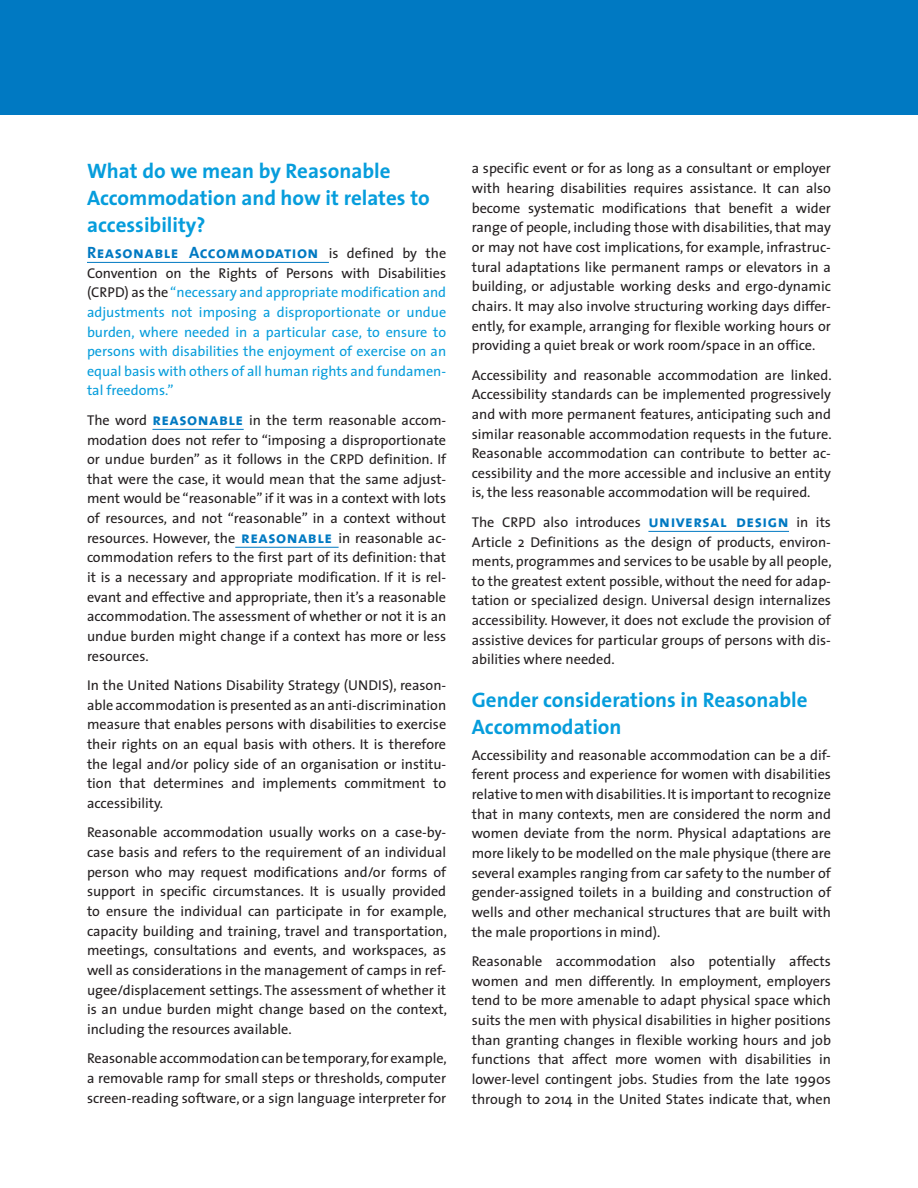
<style>
.page{position:relative;width:918px;height:1188px;background:#fff}
.page>*{position:absolute;margin:0;border:0;box-sizing:border-box;transform-origin:0 0}
.t1{font:700 21px/27px "The Sans";color:#069ddc}
.t2{font:16.5px "The Sans Bold Caps";letter-spacing:.03em;color:#0079c2}
.t3{font:14.25px/19.6px "The Sans";color:#231f20;text-align:justify}
.t4{font:14.25px/19.6px "The Sans";color:#069ddc;text-align:justify}
.s1{font-family:"The Sans";font-size:14.25px;color:#231f20}
.s2{color:#231f20}
.s3{font-family:"The Sans Bold Caps";font-size:16.5px;color:#0079c2}
</style>
<div class="page">
<div style="left:0;top:0;width:918px;height:115px;background:#0079c2"></div>
<hr style="left:87px;top:262px;width:242px;height:1px;background:#0079c2">
<hr style="left:152px;top:429px;width:92px;height:1px;background:#0079c2">
<hr style="left:235px;top:547px;width:104px;height:1px;background:#0079c2">
<hr style="left:648px;top:531px;width:141px;height:1px;background:#0079c2">
<h1 class="t1" style="left:87px;top:157px;width:344px">What do we mean by Reasonable<br>Accommodation and how it relates to accessibility?</h1>
<p class="t2" style="left:87px;top:239px;width:361px">Reasonable Accommodation <span class="s1">is defined by the</span></p>
<p class="t4" style="left:87px;top:262px;width:361px"><span class="s2">Convention on the Rights of Persons with Disabilities (CRPD) as the</span> “necessary and appropriate modification and adjustments not imposing a disproportionate or undue burden, where needed in a particular case, to ensure to persons with disabilities the enjoyment of exercise on an equal basis with others of all human rights and fundamen&shy;tal freedoms.”</p>
<p class="t3" style="left:87px;top:410px;width:361px">The word <span class="s3">reasonable</span> in the term reasonable accom&shy;modation does not refer to “imposing a disproportionate or undue burden” as it follows in the CRPD definition. If that were the case, it would mean that the same adjust&shy;ment would be “reasonable” if it was in a context with lots of resources, and not “reasonable” in a context without resources. However, the <span class="s3">reasonable</span> in reasonable ac&shy;commodation refers to the first part of its definition: that it is a necessary and appropriate modification. If it is rel&shy;evant and effective and appropriate, then it’s a reasonable accommodation. The assessment of whether or not it is an undue burden might change if a context has more or less resources.</p>
<p class="t3" style="left:87px;top:675px;width:361px">In the United Nations Disability Strategy (UNDIS), reason&shy;able accommodation is presented as an anti-discrimination measure that enables persons with disabilities to exercise their rights on an equal basis with others. It is therefore the legal and/or policy side of an organisation or institu&shy;tion that determines and implements commitment to accessibility.</p>
<p class="t3" style="left:87px;top:822px;width:361px">Reasonable accommodation usually works on a case-by&shy;case basis and refers to the requirement of an individual person who may request modifications and/or forms of support in specific circumstances. It is usually provided to ensure the individual can participate in for example, capacity building and training, travel and transportation, meetings, consultations and events, and workspaces, as well as considerations in the management of camps in ref&shy;ugee/displacement settings. The assessment of whether it is an undue burden might change based on the context, including the resources available.</p>
<p class="t3" style="left:87px;top:1048px;width:361px">Reasonable accommodation can be temporary, for example, a removable ramp for small steps or thresholds, computer screen-reading software, or a sign language interpreter for</p>
<p class="t3" style="left:472px;top:158px;width:361px">a specific event or for as long as a consultant or employer with hearing disabilities requires assistance. It can also become systematic modifications that benefit a wider range of people, including those with disabilities, that may or may not have cost implications, for example, infrastruc&shy;tural adaptations like permanent ramps or elevators in a building, or adjustable working desks and ergo-dynamic chairs. It may also involve structuring working days differ&shy;ently, for example, arranging for flexible working hours or providing a quiet break or work room/space in an office.</p>
<p class="t3" style="left:472px;top:365px;width:361px">Accessibility and reasonable accommodation are linked.<br>Accessibility standards can be implemented progressively and with more permanent features, anticipating such and similar reasonable accommodation requests in the future.<br>Reasonable accommodation can contribute to better ac&shy;cessibility and the more accessible and inclusive an entity is, the less reasonable accommodation will be required.</p>
<p class="t3" style="left:472px;top:512px;width:361px">The CRPD also introduces <span class="s3">universal design</span> in its Article 2 Definitions as the design of products, environ&shy;ments, programmes and services to be usable by all people, to the greatest extent possible, without the need for adap&shy;tation or specialized design. Universal design internalizes accessibility. However, it does not exclude the provision of assistive devices for particular groups of persons with dis&shy;abilities where needed.</p>
<h1 class="t1" style="left:472px;top:686px;width:337px">Gender considerations in Reasonable<br>Accommodation</h1>
<p class="t3" style="left:472px;top:745px;width:361px">Accessibility and reasonable accommodation can be a dif&shy;ferent process and experience for women with disabilities relative to men with disabilities. It is important to recognize that in many contexts, men are considered the norm and women deviate from the norm. Physical adaptations are more likely to be modelled on the male physique (there are several examples ranging from car safety to the number of gender-assigned toilets in a building and construction of wells and other mechanical structures that are built with the male proportions in mind).</p>
<p class="t3" style="left:472px;top:951px;width:361px">Reasonable accommodation also potentially affects women and men differently. In employment, employers tend to be more amenable to adapt physical space which suits the men with physical disabilities in higher positions than granting changes in flexible working hours and job functions that affect more women with disabilities in lower-level contingent jobs. Studies from the late 1990s through to 2014 in the United States indicate that, when</p>
</div>
